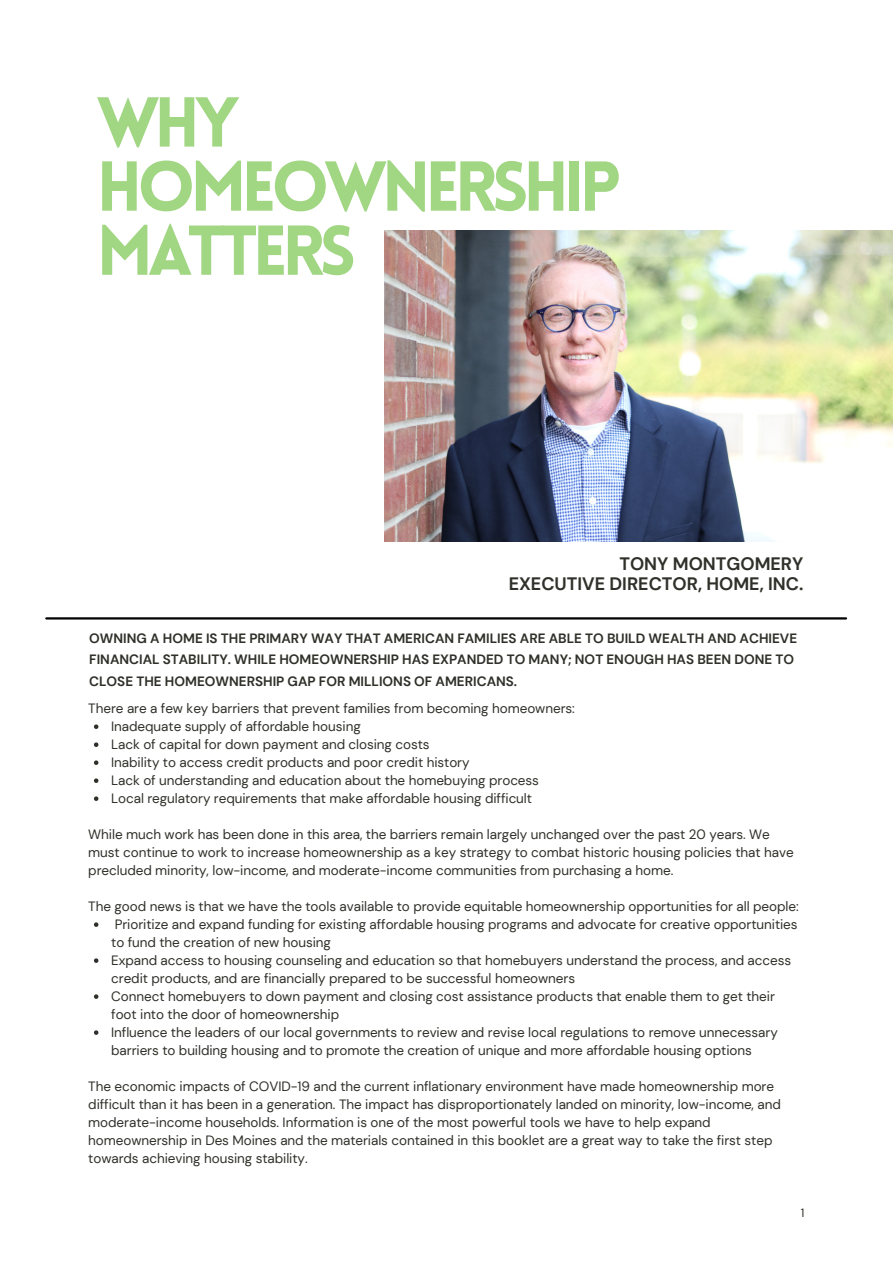
<style>
.page{position:relative;width:893px;height:1264px;background:#fff}
.page>*{position:absolute;margin:0;border:0;box-sizing:border-box;transform-origin:0 0}
.t1{font:900 69px/64.1px "Lovelo";letter-spacing:-.075em;color:#a1d683}
.t2{font:700 18px/20.2px "DM Sans";color:#2f3029;text-align:right}
.t3{font:13.5px/18px "DM Sans";letter-spacing:-.005em;color:#2f3029}
.t4{font:700 13.5px/21.3px "DM Sans";color:#2f3029}
.t5{font:12px "DM Sans";color:#2f3029}
</style>
<div class="page">
<img style="left:384px;top:231px;width:508px;height:310px">
<hr style="left:46px;top:617px;width:800px;height:2px;background:#000">
<svg style="left:94px;top:724px;width:4px;height:5px"></svg>
<svg style="left:94px;top:742px;width:4px;height:5px"></svg>
<svg style="left:94px;top:760px;width:4px;height:5px"></svg>
<svg style="left:94px;top:778px;width:4px;height:5px"></svg>
<svg style="left:94px;top:796px;width:4px;height:5px"></svg>
<svg style="left:94px;top:922px;width:4px;height:4px"></svg>
<svg style="left:94px;top:958px;width:4px;height:4px"></svg>
<svg style="left:94px;top:994px;width:4px;height:4px"></svg>
<svg style="left:94px;top:1030px;width:4px;height:4px"></svg>
<h1 class="t1" style="left:97px;top:97px;width:526px">WHY<br>HOMEOWNERSHIP<br>MATTERS</h1>
<h2 class="t2" style="left:508px;top:553px;width:296px">TONY MONTGOMERY<br>EXECUTIVE DIRECTOR, HOME, INC.</h2>
<p class="t4" style="left:89px;top:627px;width:709px">OWNING A HOME IS THE PRIMARY WAY THAT AMERICAN FAMILIES ARE ABLE TO BUILD WEALTH AND ACHIEVE<br>FINANCIAL STABILITY. WHILE HOMEOWNERSHIP HAS EXPANDED TO MANY; NOT ENOUGH HAS BEEN DONE TO<br>CLOSE THE HOMEOWNERSHIP GAP FOR MILLIONS OF AMERICANS.</p>
<p class="t3" style="left:88px;top:699px;width:488px">There are a few key barriers that prevent families from becoming homeowners:</p>
<p class="t3" style="left:111px;top:717px;width:429px">Inadequate supply of affordable housing<br>Lack of capital for down payment and closing costs<br>Inability to access credit products and poor credit history<br>Lack of understanding and education about the homebuying process Local regulatory requirements that make affordable housing difficult</p>
<p class="t3" style="left:88px;top:825px;width:706px">While much work has been done in this area, the barriers remain largely unchanged over the past 20 years. We must continue to work to increase homeownership as a key strategy to combat historic housing policies that have precluded minority, low-income, and moderate-income communities from purchasing a home.</p>
<p class="t3" style="left:88px;top:897px;width:711px">The good news is that we have the tools available to provide equitable homeownership opportunities for all people:</p>
<p class="t3" style="left:111px;top:915px;width:688px">Prioritize and expand funding for existing affordable housing programs and advocate for creative opportunities to fund the creation of new housing<br>Expand access to housing counseling and education so that homebuyers understand the process, and access credit products, and are financially prepared to be successful homeowners<br>Connect homebuyers to down payment and closing cost assistance products that enable them to get their foot into the door of homeownership<br>Influence the leaders of our local governments to review and revise local regulations to remove unnecessary barriers to building housing and to promote the creation of unique and more affordable housing options</p>
<p class="t3" style="left:88px;top:1077px;width:694px">The economic impacts of COVID-19 and the current inflationary environment have made homeownership more difficult than it has been in a generation. The impact has disproportionately landed on minority, low-income, and moderate-income households. Information is one of the most powerful tools we have to help expand homeownership in Des Moines and the materials contained in this booklet are a great way to take the first step towards achieving housing stability.</p>
<p class="t5" style="left:800px;top:1205px;width:5px">1</p>
</div>
